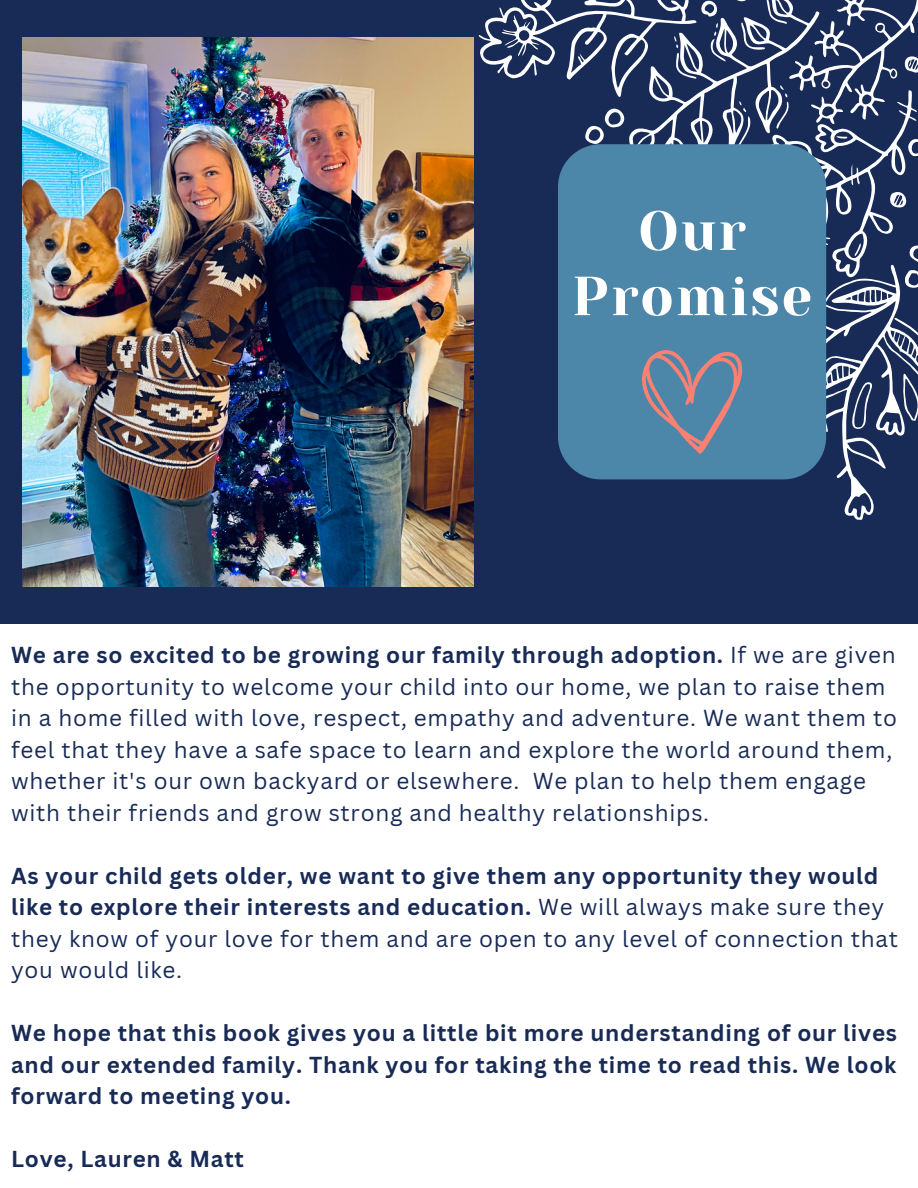
<style>
.page{position:relative;width:918px;height:1188px;background:#fff}
.page>*{position:absolute;margin:0;border:0;box-sizing:border-box;transform-origin:0 0}
.t1{font:54.9px "Yeseva One";letter-spacing:.035em;color:#fff}
.t2{font:22.5px/31.5px "Canva Sans";letter-spacing:.035em;color:#182b57}
.t3{font:700 22.5px/31.5px "Canva Sans";letter-spacing:.035em;color:#182b57}
.s1{font-weight:700}
.s2{font-weight:400}
</style>
<div class="page">
<div style="left:0;top:0;width:918px;height:623px;background:#182b57"></div>
<img style="left:22px;top:37px;width:451px;height:549px">
<svg style="left:473px;top:0;width:445px;height:521px"></svg>
<p class="t1" style="left:638px;top:200px;width:109px">Our</p>
<p class="t1" style="left:572px;top:265px;width:242px">Promise</p>
<p class="t2" style="left:11px;top:639px;width:887px"><span class="s1">We are so excited to be growing our family through adoption.</span> If we are given the opportunity to welcome your child into our home, we plan to raise them in a home filled with love, respect, empathy and adventure. We want them to feel that they have a safe space to learn and explore the world around them, whether it's our own backyard or elsewhere. We plan to help them engage with their friends and grow strong and healthy relationships.</p>
<p class="t3" style="left:11px;top:859px;width:888px">As your child gets older, we want to give them any opportunity they would like to explore their interests and education. <span class="s2">We will always make sure they they know of your love for them and are open to any level of connection that you would like.</span></p>
<p class="t3" style="left:11px;top:1017px;width:887px;text-align:justify">We hope that this book gives you a little bit more understanding of our lives and our extended family. Thank you for taking the time to read this. We look forward to meeting you.</p>
<p class="t3" style="left:11px;top:1143px;width:234px">Love, Lauren &amp; Matt</p>
</div>
